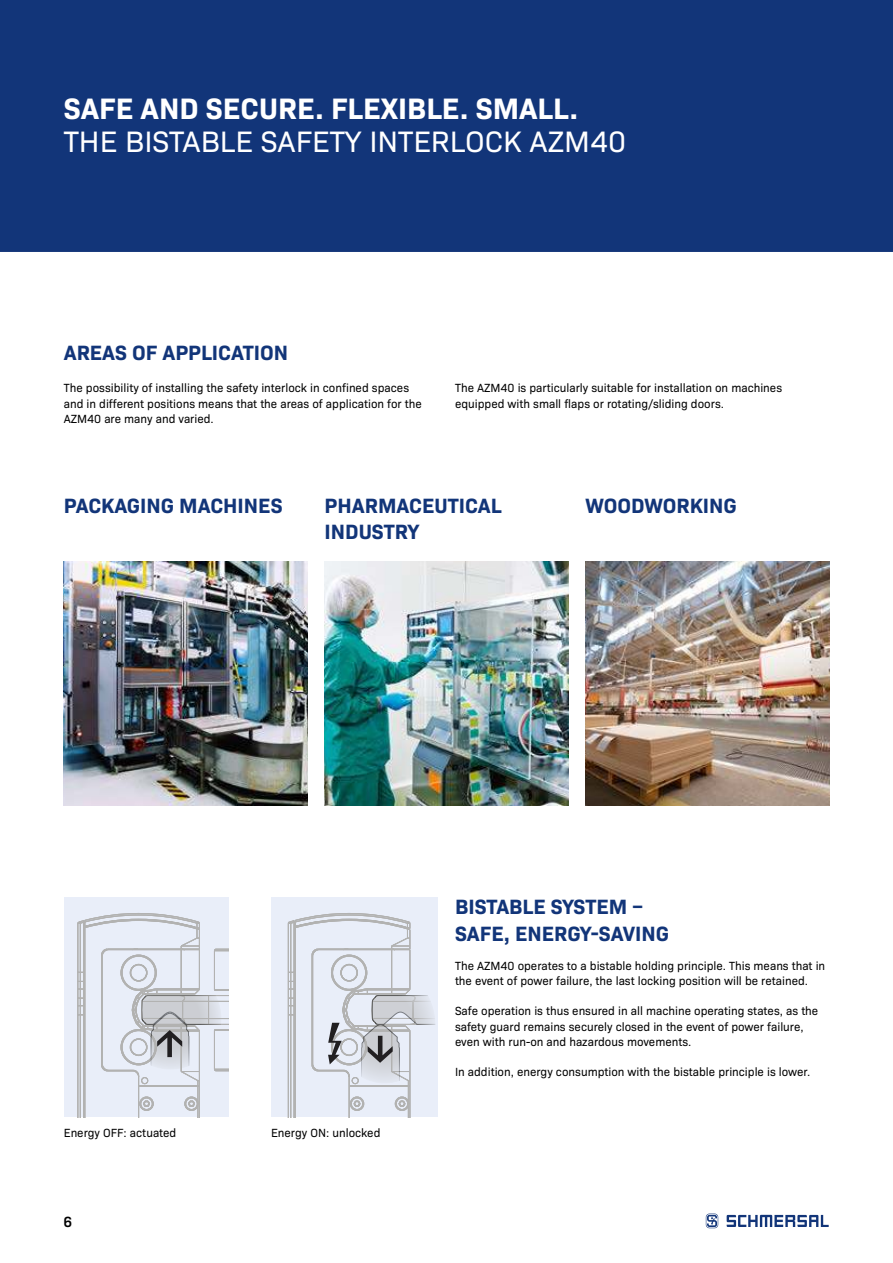
<style>
.page{position:relative;width:893px;height:1263px;background:#fff}
.page>*{position:absolute;margin:0;border:0;box-sizing:border-box;transform-origin:0 0}
.t1{font:30px "Bio Sans";color:#fff}
.t2{font:700 30px "Bio Sans";color:#fff}
.t3{font:700 21px/26.7px "Bio Sans";color:#123579}
.t4{font:600 15px "Bio Sans";color:#000}
.t5{font:12px/15.1px "Bio Sans";color:#000}
</style>
<div class="page">
<svg style="left:727px;top:1215px;width:102px;height:12px"></svg>
<svg style="left:706px;top:1213px;width:12px;height:15px"></svg>
<img style="left:325px;top:562px;width:243px;height:243px">
<img style="left:64px;top:562px;width:244px;height:243px">
<div style="left:64px;top:897px;width:165px;height:220px;background:#e9eef9"></div>
<svg style="left:77px;top:913px;width:152px;height:204px"></svg>
<div style="left:271px;top:897px;width:167px;height:220px;background:#e9eef9"></div>
<svg style="left:288px;top:913px;width:147px;height:204px"></svg>
<img style="left:585px;top:562px;width:244px;height:243px">
<div style="left:0;top:0;width:893px;height:252px;background:#123579"></div>
<h1 class="t2" style="left:64px;top:97px;width:516px">SAFE AND SECURE. FLEXIBLE. SMALL.</h1>
<h1 class="t1" style="left:64px;top:130px;width:564px">THE BISTABLE SAFETY INTERLOCK AZM40</h1>
<h2 class="t3" style="left:64px;top:341px;width:226px">AREAS OF APPLICATION</h2>
<p class="t5" style="left:64px;top:381px;width:360px">The possibility of installing the safety interlock in confined spaces and in different positions means that the areas of application for the<br>AZM40 are many and varied.</p>
<p class="t5" style="left:455px;top:381px;width:329px">The AZM40 is particularly suitable for installation on machines equipped with small flaps or rotating/sliding doors.</p>
<h2 class="t3" style="left:64px;top:494px;width:220px">PACKAGING MACHINES</h2>
<h2 class="t3" style="left:585px;top:494px;width:153px">WOODWORKING</h2>
<h2 class="t3" style="left:325px;top:494px;width:179px">PHARMACEUTICAL<br>INDUSTRY</h2>
<p class="t5" style="left:64px;top:1126px;width:114px">Energy OFF: actuated</p>
<p class="t5" style="left:271px;top:1126px;width:111px">Energy ON: unlocked</p>
<p class="t4" style="left:63px;top:1213px;width:10px">6</p>
<h2 class="t3" style="left:455px;top:895px;width:216px">BISTABLE SYSTEM –<br>SAFE, ENERGY-SAVING</h2>
<p class="t5" style="left:455px;top:959px;width:372px">The AZM40 operates to a bistable holding principle. This means that in the event of power failure, the last locking position will be retained.</p>
<p class="t5" style="left:455px;top:1004px;width:365px">Safe operation is thus ensured in all machine operating states, as the safety guard remains securely closed in the event of power failure, even with run-on and hazardous movements.</p>
<p class="t5" style="left:455px;top:1065px;width:357px">In addition, energy consumption with the bistable principle is lower.</p>
</div>
